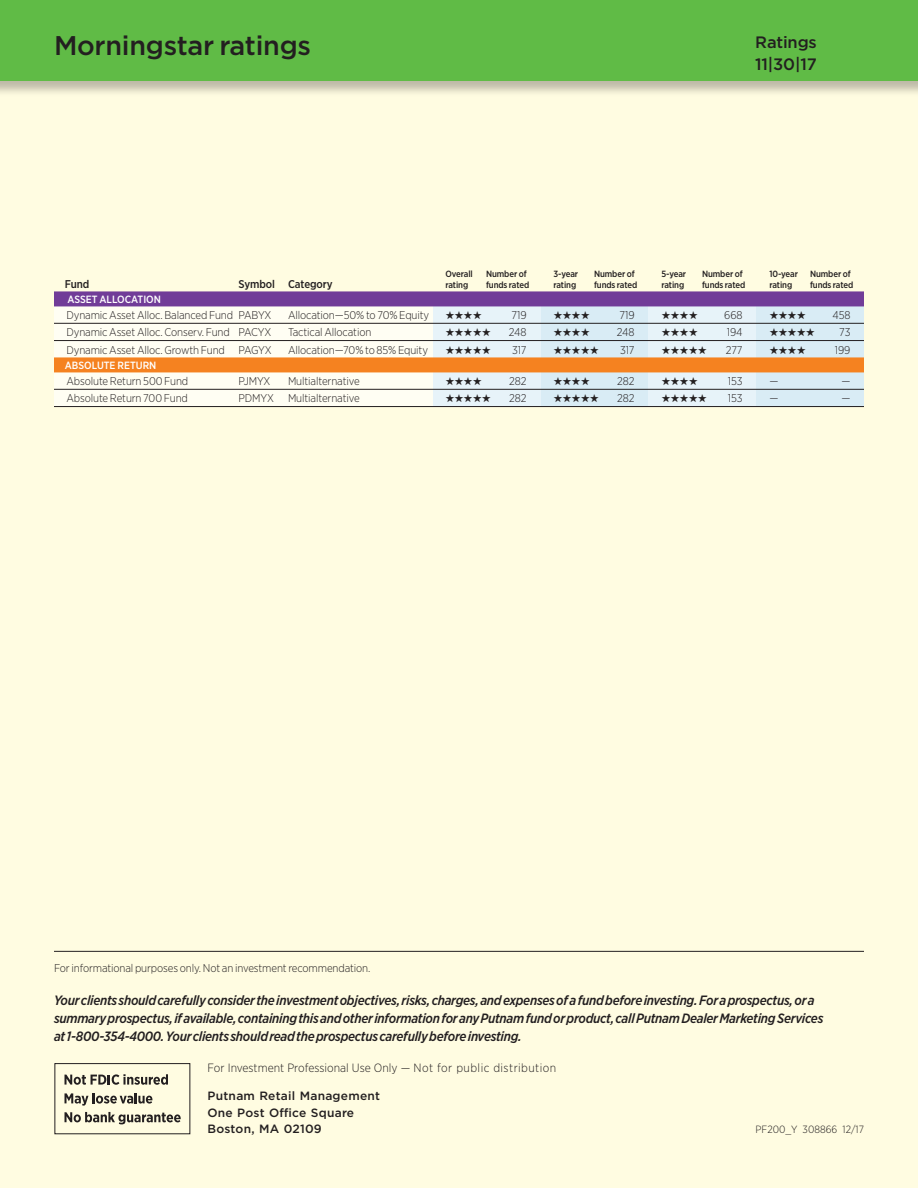
<style>
.page{position:relative;width:918px;height:1188px;background:#fffce1}
.page>*{position:absolute;margin:0;border:0;box-sizing:border-box;transform-origin:0 0}
.Headline{font:500 27px "Gotham";letter-spacing:-.01em;color:#231f20}
.Top_Bar_title{font:500 16.5px "Gotham";letter-spacing:-.01em;color:#231f20}
.Insider_Focus{font:italic 500 13.5px/18px "Gotham Narrow";letter-spacing:-.02em;color:#231f20}
.t1{font:300 12px "Gotham Narrow";color:#231f20}
.t2{font:500 12px "Gotham";letter-spacing:.02em;color:#231f20}
.MStar_Ratings_NEW{font:300 11.25px "Gotham Narrow";letter-spacing:-.01em;color:#231f20}
.MStar_Ratings_NEW_no{font:300 11.25px "Gotham Narrow";letter-spacing:-.01em;color:#231f20}
.Footnote_Risks{font:300 11.25px "Gotham Narrow";letter-spacing:-.01em;color:#231f20}
.MStar_Ratings_NEW-2{font:11.25px "Zapf Dingbats";color:#231f20}
.MStar_Ratings_NEW_no-2{font:11.25px "Zapf Dingbats";color:#231f20}
.MSTAR_head{font:500 11.25px "Gotham Narrow";letter-spacing:-.01em;color:#231f20}
.NAV_Perf_Asset_w_c{font:500 10.5px "Gotham Narrow";color:#fff}
.t3{font:300 10.5px "Gotham Narrow";color:#231f20}
.MSTAR_head-2{font:500 9px "Gotham Narrow";letter-spacing:-.01em;color:#231f20}
</style>
<div class="page">
<div style="left:0;top:0;width:918px;height:97px;background:#231f20;opacity:.3"></div>
<div style="left:0;top:0;width:918px;height:81px;background:#60bb46"></div>
<div style="left:54px;top:303px;width:810px;height:104px;background:#fffef3"></div>
<div style="left:433px;top:303px;width:108px;height:104px;background:#e7f3f9"></div>
<div style="left:541px;top:303px;width:107px;height:104px;background:#d9ecf5"></div>
<div style="left:648px;top:303px;width:108px;height:104px;background:#e7f3f9"></div>
<div style="left:756px;top:303px;width:108px;height:104px;background:#d9ecf5"></div>
<div style="left:54px;top:291px;width:810px;height:15px;background:#713c98"></div>
<hr style="left:54px;top:323px;width:810px;height:1px;background:#231f20">
<hr style="left:54px;top:340px;width:810px;height:1px;background:#231f20">
<div style="left:54px;top:357px;width:810px;height:15px;background:#f58220"></div>
<hr style="left:54px;top:389px;width:810px;height:1px;background:#231f20">
<hr style="left:54px;top:406px;width:810px;height:1px;background:#231f20">
<hr style="left:54px;top:951px;width:810px;height:1px;background:#231f20">
<svg style="left:65px;top:1074px;width:103px;height:11px"></svg>
<svg style="left:65px;top:1093px;width:87px;height:13px"></svg>
<svg style="left:65px;top:1112px;width:116px;height:12px"></svg>
<div style="left:54px;top:1063px;width:136px;height:71px;border:1px solid #231f20"></div>
<p class="Headline" style="left:54px;top:27px;width:259px">Morningstar ratings</p>
<p class="Top_Bar_title" style="left:755px;top:31px;width:63px">Ratings</p>
<p class="Top_Bar_title" style="left:755px;top:54px;width:63px">11|30|17</p>
<p class="MSTAR_head-2" style="left:446px;top:268px;width:29px">Overall</p>
<p class="MSTAR_head-2" style="left:486px;top:268px;width:42px">Number of</p>
<p class="MSTAR_head-2" style="left:554px;top:268px;width:26px">3-year</p>
<p class="MSTAR_head-2" style="left:594px;top:268px;width:42px">Number of</p>
<p class="MSTAR_head-2" style="left:662px;top:268px;width:26px">5-year</p>
<p class="MSTAR_head-2" style="left:702px;top:268px;width:42px">Number of</p>
<p class="MSTAR_head-2" style="left:770px;top:268px;width:30px">10-year</p>
<p class="MSTAR_head-2" style="left:810px;top:268px;width:42px">Number of</p>
<p class="MSTAR_head" style="left:65px;top:277px;width:26px">Fund</p>
<p class="MSTAR_head" style="left:238px;top:277px;width:96px">Symbol Category</p>
<p class="MSTAR_head-2" style="left:446px;top:279px;width:24px">rating</p>
<p class="MSTAR_head-2" style="left:486px;top:279px;width:45px">funds rated</p>
<p class="MSTAR_head-2" style="left:554px;top:279px;width:24px">rating</p>
<p class="MSTAR_head-2" style="left:594px;top:279px;width:45px">funds rated</p>
<p class="MSTAR_head-2" style="left:662px;top:279px;width:24px">rating</p>
<p class="MSTAR_head-2" style="left:702px;top:279px;width:45px">funds rated</p>
<p class="MSTAR_head-2" style="left:770px;top:279px;width:24px">rating</p>
<p class="MSTAR_head-2" style="left:810px;top:279px;width:45px">funds rated</p>
<p class="NAV_Perf_Asset_w_c" style="left:67px;top:292px;width:95px">ASSET ALLOCATION</p>
<p class="MStar_Ratings_NEW_no" style="left:66px;top:308px;width:207px">Dynamic Asset Alloc. Balanced Fund PABYX</p>
<p class="MStar_Ratings_NEW_no" style="left:288px;top:308px;width:143px">Allocation—50% to 70% Equity</p>
<p class="MStar_Ratings_NEW_no-2" style="left:445px;top:310px;width:38px">★★★★</p>
<p class="MStar_Ratings_NEW_no" style="left:512px;top:308px;width:17px">719</p>
<p class="MStar_Ratings_NEW_no-2" style="left:554px;top:310px;width:38px">★★★★</p>
<p class="MStar_Ratings_NEW_no" style="left:620px;top:308px;width:17px">719</p>
<p class="MStar_Ratings_NEW_no-2" style="left:662px;top:310px;width:38px">★★★★</p>
<p class="MStar_Ratings_NEW_no" style="left:724px;top:308px;width:20px">668</p>
<p class="MStar_Ratings_NEW_no-2" style="left:770px;top:310px;width:38px">★★★★</p>
<p class="MStar_Ratings_NEW_no" style="left:832px;top:308px;width:20px">458</p>
<p class="MStar_Ratings_NEW" style="left:66px;top:326px;width:206px">Dynamic Asset Alloc. Conserv. Fund PACYX</p>
<p class="MStar_Ratings_NEW" style="left:288px;top:326px;width:85px">Tactical Allocation</p>
<p class="MStar_Ratings_NEW-2" style="left:445px;top:327px;width:47px">★★★★★</p>
<p class="MStar_Ratings_NEW" style="left:509px;top:326px;width:19px">248</p>
<p class="MStar_Ratings_NEW-2" style="left:554px;top:327px;width:38px">★★★★</p>
<p class="MStar_Ratings_NEW" style="left:617px;top:326px;width:19px">248</p>
<p class="MStar_Ratings_NEW-2" style="left:662px;top:327px;width:38px">★★★★</p>
<p class="MStar_Ratings_NEW" style="left:727px;top:326px;width:17px">194</p>
<p class="MStar_Ratings_NEW-2" style="left:770px;top:327px;width:47px">★★★★★</p>
<p class="MStar_Ratings_NEW" style="left:839px;top:326px;width:13px">73</p>
<p class="MStar_Ratings_NEW" style="left:66px;top:343px;width:207px">Dynamic Asset Alloc. Growth Fund PAGYX</p>
<p class="MStar_Ratings_NEW" style="left:288px;top:343px;width:142px">Allocation—70% to 85% Equity</p>
<p class="MStar_Ratings_NEW-2" style="left:445px;top:344px;width:47px">★★★★★</p>
<p class="MStar_Ratings_NEW" style="left:512px;top:343px;width:16px">317</p>
<p class="MStar_Ratings_NEW-2" style="left:554px;top:344px;width:47px">★★★★★</p>
<p class="MStar_Ratings_NEW" style="left:620px;top:343px;width:16px">317</p>
<p class="MStar_Ratings_NEW-2" style="left:662px;top:344px;width:47px">★★★★★</p>
<p class="MStar_Ratings_NEW" style="left:726px;top:343px;width:18px">277</p>
<p class="MStar_Ratings_NEW-2" style="left:770px;top:344px;width:38px">★★★★</p>
<p class="MStar_Ratings_NEW" style="left:835px;top:343px;width:17px">199</p>
<p class="NAV_Perf_Asset_w_c" style="left:65px;top:358px;width:93px">ABSOLUTE RETURN</p>
<p class="MStar_Ratings_NEW_no" style="left:66px;top:374px;width:123px">Absolute Return 500 Fund</p>
<p class="MStar_Ratings_NEW_no" style="left:239px;top:374px;width:33px">PJMYX</p>
<p class="MStar_Ratings_NEW_no" style="left:288px;top:374px;width:73px">Multialternative</p>
<p class="MStar_Ratings_NEW_no-2" style="left:446px;top:376px;width:38px">★★★★</p>
<p class="MStar_Ratings_NEW_no" style="left:509px;top:374px;width:19px">282</p>
<p class="MStar_Ratings_NEW_no-2" style="left:554px;top:376px;width:38px">★★★★</p>
<p class="MStar_Ratings_NEW_no" style="left:617px;top:374px;width:19px">282</p>
<p class="MStar_Ratings_NEW_no-2" style="left:662px;top:376px;width:38px">★★★★</p>
<p class="MStar_Ratings_NEW_no" style="left:728px;top:374px;width:16px">153</p>
<p class="MStar_Ratings_NEW_no" style="left:770px;top:374px;width:10px">—</p>
<p class="MStar_Ratings_NEW_no" style="left:842px;top:374px;width:10px">—</p>
<p class="MStar_Ratings_NEW" style="left:66px;top:392px;width:123px">Absolute Return 700 Fund</p>
<p class="MStar_Ratings_NEW" style="left:239px;top:392px;width:37px">PDMYX</p>
<p class="MStar_Ratings_NEW" style="left:288px;top:392px;width:73px">Multialternative</p>
<p class="MStar_Ratings_NEW-2" style="left:446px;top:393px;width:47px">★★★★★</p>
<p class="MStar_Ratings_NEW" style="left:509px;top:392px;width:19px">282</p>
<p class="MStar_Ratings_NEW-2" style="left:554px;top:393px;width:47px">★★★★★</p>
<p class="MStar_Ratings_NEW" style="left:617px;top:392px;width:19px">282</p>
<p class="MStar_Ratings_NEW-2" style="left:662px;top:393px;width:47px">★★★★★</p>
<p class="MStar_Ratings_NEW" style="left:728px;top:392px;width:16px">153</p>
<p class="MStar_Ratings_NEW" style="left:770px;top:392px;width:10px">—</p>
<p class="MStar_Ratings_NEW" style="left:842px;top:392px;width:10px">—</p>
<p class="Footnote_Risks" style="left:54px;top:961px;width:318px">For informational purposes only. Not an investment recommendation.</p>
<p class="Insider_Focus" style="left:54px;top:991px;width:771px">Your clients should carefully consider the investment objectives, risks, charges, and expenses of a fund before investing. For a prospectus, or a summary prospectus, if available, containing this and other information for any Putnam fund or product, call Putnam Dealer Marketing Services at 1-800-354-4000. Your clients should read the prospectus carefully before investing.</p>
<p class="t1" style="left:207px;top:1060px;width:350px">For Investment Professional Use Only — Not for public distribution</p>
<p class="t2" style="left:207px;top:1088px;width:174px">Putnam Retail Management</p>
<p class="t2" style="left:207px;top:1104px;width:148px">One Post Office Square</p>
<p class="t2" style="left:207px;top:1121px;width:116px">Boston, MA 02109</p>
<p class="t3" style="left:756px;top:1123px;width:110px">PF200_Y 308866 12/17</p>
</div>
